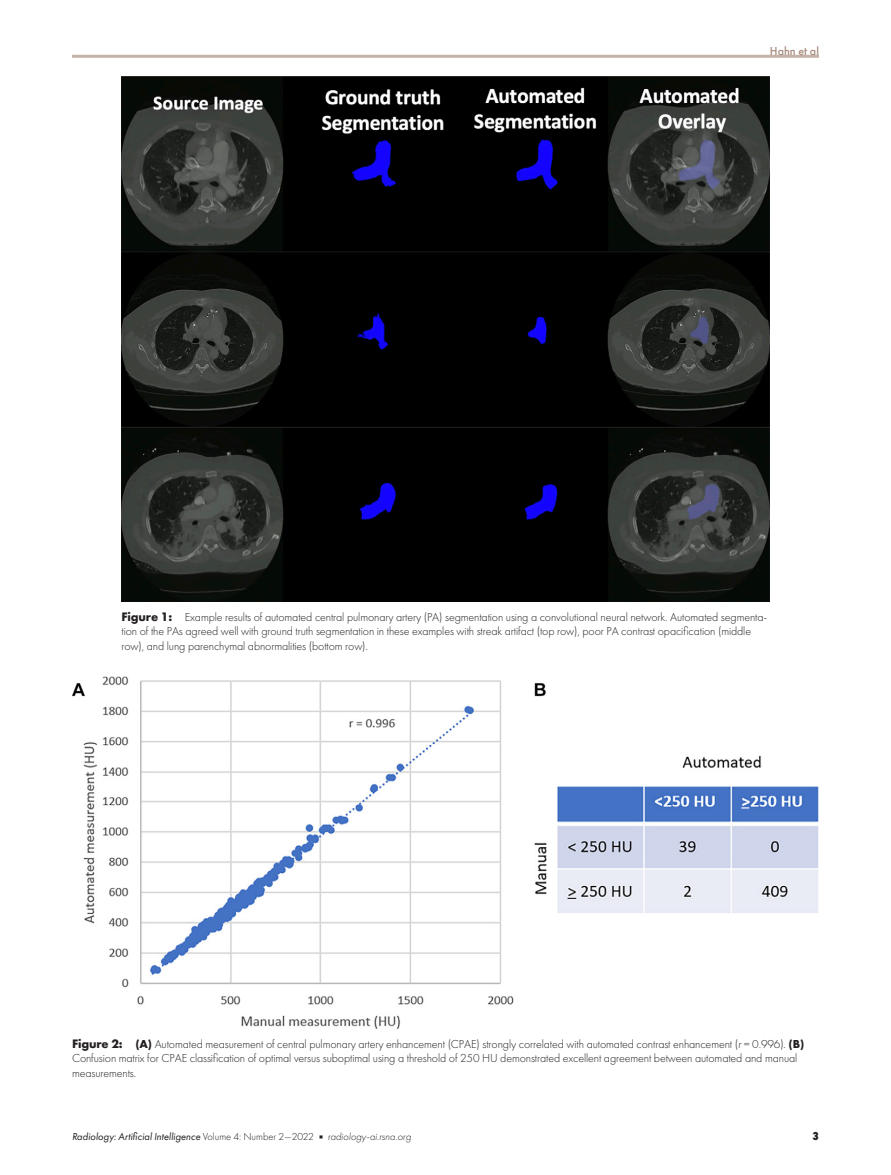
<style>
.page{position:relative;width:891px;height:1175px;background:#fff}
.page>*{position:absolute;margin:0;border:0;box-sizing:border-box;transform-origin:0 0}
.t1{font:300 12px/14.4px "Futura PT";letter-spacing:-.01em;color:#231f20}
.t2{font:500 12px "Futura PT";color:#a68b7d}
.t3{font:800 12px "Futura PT Cond";color:#231f20}
.t4{font:italic 10.5px "Futura PT";color:#231f20}
.s1{font-weight:700;font-size:12.75px}
.s2{font-weight:700}
.s3{font-style:italic}
.s4{font-weight:300;font-style:normal}
.s5{font-family:"Universal Newswith Comm Pi";font-style:normal;font-size:6px}
.s6{font-weight:300}
</style>
<div class="page">
<hr style="left:72px;top:55px;width:747px;height:3px;background:#c5b2a8">
<img style="left:122px;top:77px;width:648px;height:525px">
<img style="left:72px;top:676px;width:747px;height:353px">
<p class="t2" style="left:770px;top:44px;width:51px">Hahn et al</p>
<p class="t1" style="left:122px;top:609px;width:647px"><span class="s1">Figure 1:</span> Example results of automated central pulmonary artery (PA) segmentation using a convolutional neural network. Automated segmenta&shy;tion of the PAs agreed well with ground truth segmentation in these examples with streak artifact (top row), poor PA contrast opacification (middle row), and lung parenchymal abnormalities (bottom row).</p>
<p class="t1" style="left:72px;top:1036px;width:734px"><span class="s1">Figure 2:</span> <span class="s2">(A)</span> Automated measurement of central pulmonary artery enhancement (CPAE) strongly correlated with automated contrast enhancement (<span class="s3">r</span> = 0.996). <span class="s2">(B)<br></span>Confusion matrix for CPAE classification of optimal versus suboptimal using a threshold of 250 HU demonstrated excellent agreement between automated and manual measurements.</p>
<p class="t4" style="left:72px;top:1130px;width:341px">Radiology: Artificial Intelligence <span class="s4">Volume 4: Number 2—2022</span> <span class="s5">n</span> <span class="s6">radiology-ai.rsna.org</span></p>
<p class="t3" style="left:813px;top:1128px;width:8px">3</p>
</div>
